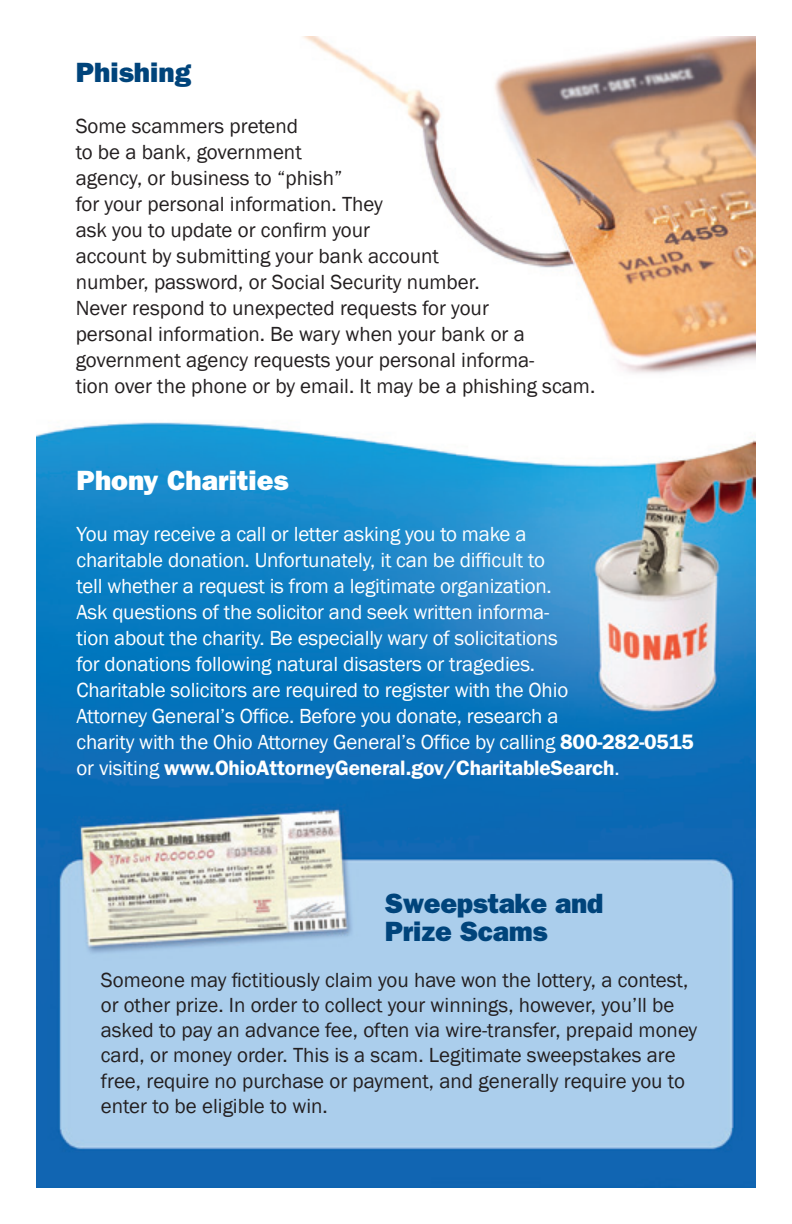
<style>
.page{position:relative;width:792px;height:1224px;background:#fff}
.page>*{position:absolute;margin:0;border:0;box-sizing:border-box;transform-origin:0 0}
.t1{font:28px "ITC Franklin Gothic Std Hvy";letter-spacing:-.01em;color:#00447b}
.t2{font:28px "ITC Franklin Gothic Std Hvy";color:#fff}
.t3{font:21px/26px "Franklin Gothic";color:#231f20}
.t4{font:21px/26px "Franklin Gothic";letter-spacing:-.01em;color:#fff}
.s1{font-family:"ITC Franklin Gothic Std";font-weight:600}
</style>
<div class="page">
<img style="left:36px;top:36px;width:720px;height:1152px">
<p class="t1" style="left:76px;top:56px;width:117px">Phishing</p>
<p class="t3" style="left:76px;top:114px;width:521px">Some scammers pretend<br>to be a bank, government<br>agency, or business to “phish”<br>for your personal information. They<br>ask you to update or confirm your<br>account by submitting your bank account<br>number, password, or Social Security number.<br>Never respond to unexpected requests for your<br>personal information. Be wary when your bank or a government agency requests your personal informa-<br>tion over the phone or by email. It may be a phishing scam.</p>
<p class="t2" style="left:77px;top:464px;width:214px">Phony Charities</p>
<p class="t4" style="left:77px;top:521px;width:619px">You may receive a call or letter asking you to make a<br>charitable donation. Unfortunately, it can be difficult to<br>tell whether a request is from a legitimate organization.<br>Ask questions of the solicitor and seek written informa-<br>tion about the charity. Be especially wary of solicitations<br>for donations following natural disasters or tragedies.<br>Charitable solicitors are required to register with the Ohio<br>Attorney General’s Office. Before you donate, research a<br>charity with the Ohio Attorney General’s Office by calling <span class="s1">800-282-0515 </span>or visiting <span class="s1">www.OhioAttorneyGeneral.gov/CharitableSearch</span>.</p>
<p class="t1" style="left:385px;top:887px;width:220px">Sweepstake and</p>
<p class="t1" style="left:385px;top:915px;width:164px">Prize Scams</p>
<p class="t3" style="left:101px;top:968px;width:598px;line-height:25.2px">Someone may fictitiously claim you have won the lottery, a contest, or other prize. In order to collect your winnings, however, you’ll be asked to pay an advance fee, often via wire-transfer, prepaid money card, or money order. This is a scam. Legitimate sweepstakes are free, require no purchase or payment, and generally require you to enter to be eligible to win.</p>
</div>
